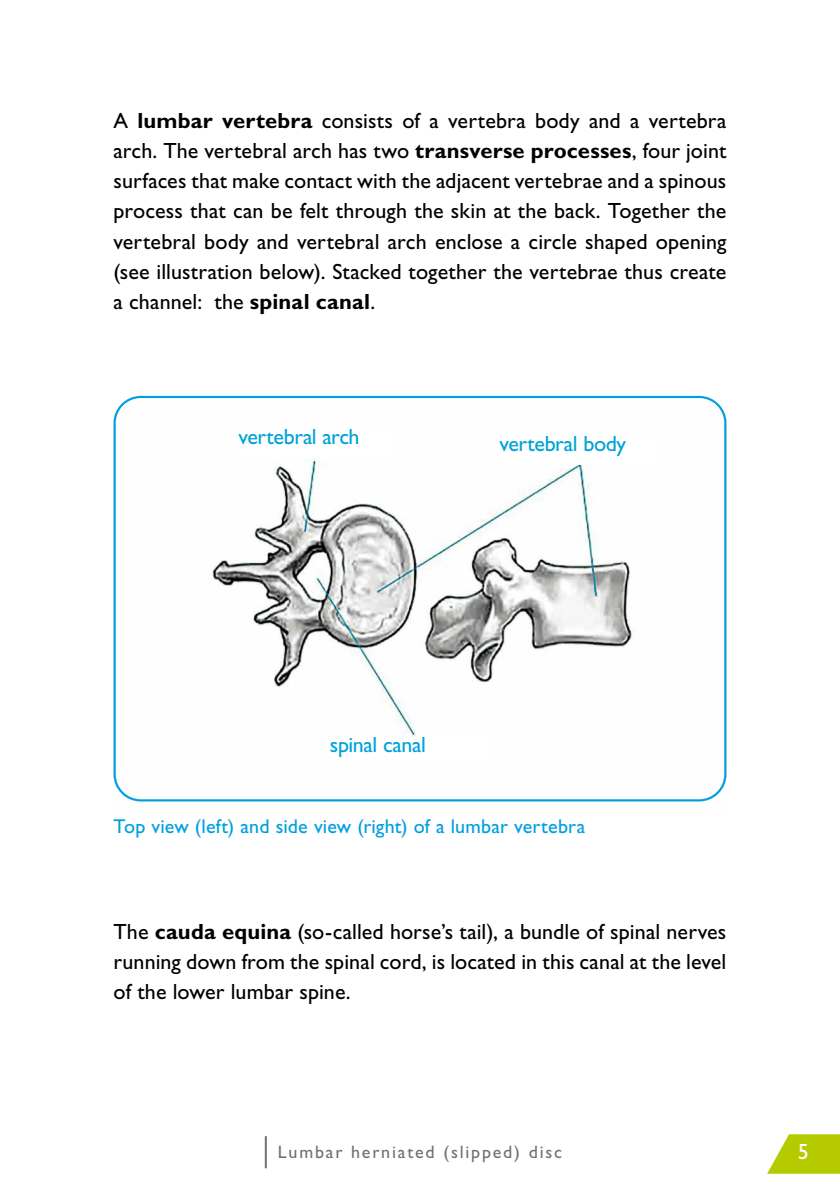
<style>
.page{position:relative;width:840px;height:1191px;background:#fff}
.page>*{position:absolute;margin:0;border:0;box-sizing:border-box;transform-origin:0 0}
.t1{font:22px/30px "Gill Sans Std";letter-spacing:.005em;color:#000;text-align:justify}
.t2{font:22px "Gill Sans Std";letter-spacing:-.02em;color:#00a2d8}
.t3{font:22px "Gill Sans Std";color:#fff}
.t4{font:20px "Gill Sans Std";letter-spacing:.01em;color:#009ee0}
.t5{font:18px "Gill Sans Std";letter-spacing:.1em;color:#707172}
.s1{font-weight:700}
</style>
<div class="page">
<hr style="left:265px;top:1136px;width:2px;height:32px;background:#707172">
<svg style="left:767px;top:1134px;width:72px;height:39px"></svg>
<img style="left:116px;top:400px;width:610px;height:402px">
<div style="left:238px;top:429px;width:159px;height:29px;background:#fff"></div>
<div style="left:499px;top:436px;width:158px;height:28px;background:#fff"></div>
<div style="left:330px;top:737px;width:158px;height:29px;background:#fff"></div>
<div style="left:113px;top:396px;width:613px;height:405px;border:2px solid #009ee0;border-radius:26px"></div>
<p class="t1" style="left:113px;top:106px;width:614px">A <span class="s1">lumbar vertebra</span> consists of a vertebra body and a vertebra arch. The vertebral arch has two <span class="s1">transverse processes</span>, four joint surfaces that make contact with the adjacent vertebrae and a spinous process that can be felt through the skin at the back. Together the vertebral body and vertebral arch enclose a circle shaped opening (see illustration below). Stacked together the vertebrae thus create a channel: the <span class="s1">spinal canal</span>.</p>
<p class="t2" style="left:238px;top:424px;width:122px">vertebral arch</p>
<p class="t2" style="left:499px;top:431px;width:128px">vertebral body</p>
<p class="t2" style="left:330px;top:732px;width:97px">spinal canal</p>
<p class="t4" style="left:113px;top:815px;width:473px">Top view (left) and side view (right) of a lumbar vertebra</p>
<p class="t1" style="left:113px;top:916px;width:614px">The <span class="s1">cauda equina</span> (so-called horse’s tail), a bundle of spinal nerves running down from the spinal cord, is located in this canal at the level of the lower lumbar spine.</p>
<p class="t5" style="left:278px;top:1141px;width:285px">Lumbar herniated (slipped) disc</p>
<p class="t3" style="left:797px;top:1138px;width:12px">5</p>
</div>
